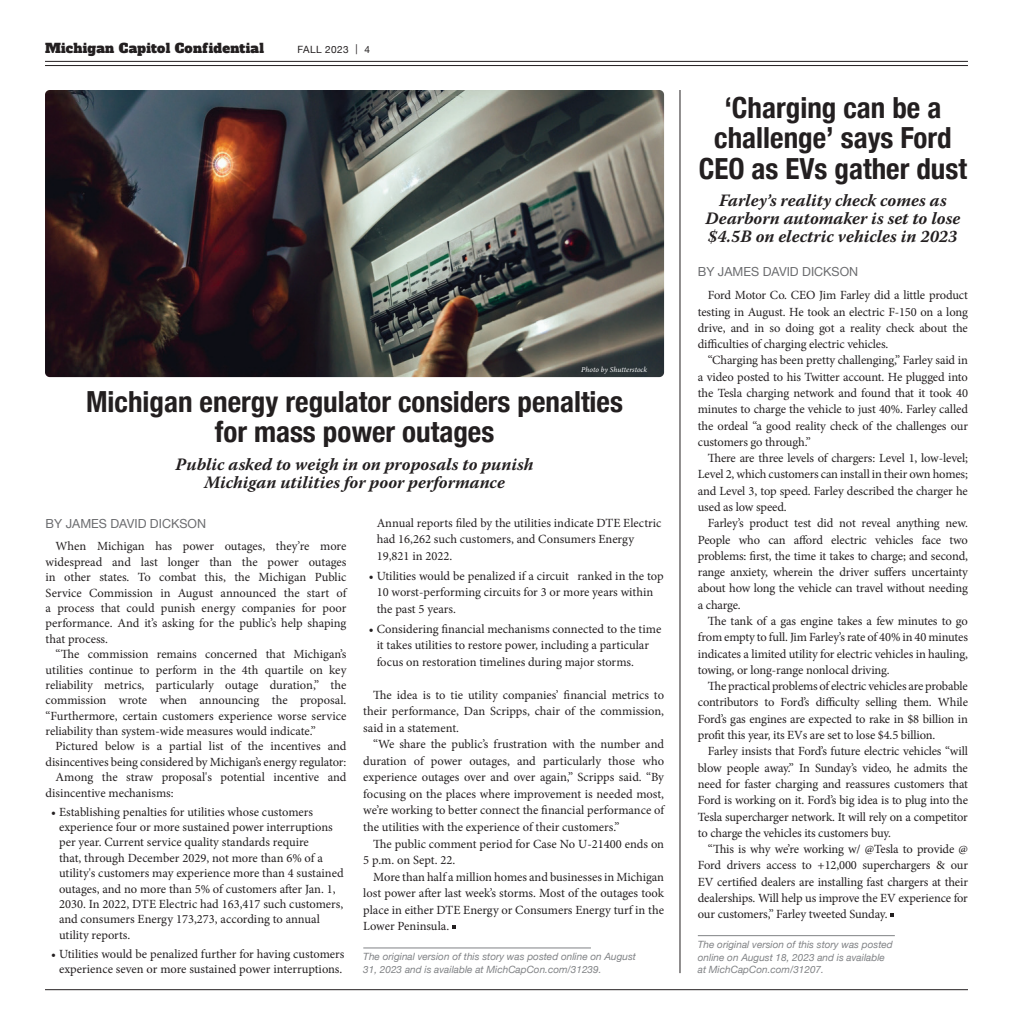
<style>
.page{position:relative;width:1013px;height:1035px;background:#fff}
.page>*{position:absolute;margin:0;border:0;box-sizing:border-box;transform-origin:0 0}
.t1{font:700 condensed 29.12px/30.5px "Helvetica Neue";color:#231f20;text-align:center}
.t2{font:italic 700 17.25px/18px "Warnock Pro";color:#231f20;text-align:center}
.t3{font:13.12px "Alfa Slab One";letter-spacing:.02em;color:#231f20}
.t4{font:12.5px/16.2px "Minion Pro";letter-spacing:-.005em;color:#231f20;text-align:justify}
.t5{font:12.5px "Helvetica Neue";color:#6c6d70}
.t6{font:italic 10px/12.5px "Helvetica Neue";color:#808285}
.t7{font:10px "Helvetica Neue";letter-spacing:.04em;color:#231f20}
.t8{font:italic 7.5px "Minion Variable Concept";letter-spacing:.01em;color:#fff}
</style>
<div class="page">
<hr style="left:45px;top:61px;width:923px;height:1px;background:#231f20">
<hr style="left:45px;top:65px;width:923px;height:1px;background:#231f20">
<hr style="left:45px;top:989px;width:923px;height:1px;background:#231f20">
<img style="left:45px;top:90px;width:619px;height:287px">
<hr style="left:363px;top:948px;width:228px;height:1px;background:#808285">
<svg style="left:452px;top:925px;width:4px;height:4px"></svg>
<hr style="left:679px;top:90px;width:1px;height:883px;background:#231f20">
<hr style="left:698px;top:935px;width:196px;height:1px;background:#808285">
<svg style="left:890px;top:913px;width:3px;height:4px"></svg>
<p class="t3" style="left:45px;top:39px;width:220px">Michigan Capitol Confidential</p>
<p class="t7" style="left:298px;top:42px;width:74px">FALL 2023 | 4</p>
<p class="t8" style="left:581px;top:364px;width:67px">Photo by Shutterstock</p>
<h1 class="t1" style="left:86px;top:384px;width:538px">Michigan energy regulator considers penalties for mass power outages</h1>
<h2 class="t2" style="left:175px;top:455px;width:359px">Public asked to weigh in on proposals to punish<br>Michigan utilities for poor performance</h2>
<p class="t5" style="left:46px;top:515px;width:162px">BY JAMES DAVID DICKSON</p>
<p class="t4" style="left:46px;top:539px;width:302px;line-height:15.4px;text-indent:10px">When Michigan has power outages, they’re more widespread and last longer than the power outages in other states. To combat this, the Michigan Public Service Commission in August announced the start of a process that could punish energy companies for poor performance. And it’s asking for the public’s help shaping that process.</p>
<p class="t4" style="left:46px;top:647px;width:302px;line-height:15.4px;text-indent:10px">“The commission remains concerned that Michigan’s utilities continue to perform in the 4th quartile on key reliability metrics, particularly outage duration,” the commission wrote when announcing the proposal. “Furthermore, certain customers experience worse service reliability than system-wide measures would indicate.”</p>
<p class="t4" style="left:56px;top:738px;width:292px">Pictured below is a partial list of the incentives and</p>
<p class="t4" style="left:46px;top:754px;width:302px">disincentives being considered by Michigan’s energy regulator:</p>
<p class="t4" style="left:56px;top:769px;width:292px">Among the straw proposal's potential incentive and</p>
<p class="t4" style="left:46px;top:785px;width:129px">disincentive mechanisms:</p>
<p class="t4" style="left:59px;top:804px;width:286px;line-height:15.4px;text-align:left;text-indent:-8px">• Establishing penalties for utilities whose customers experience four or more sustained power interruptions per year. Current service quality standards require<br>that, through December 2029, not more than 6% of a utility's customers may experience more than 4 sustained outages, and no more than 5% of customers after Jan. 1, 2030. In 2022, DTE Electric had 163,417 such customers, and consumers Energy 173,273, according to annual utility reports.</p>
<p class="t4" style="left:51px;top:946px;width:294px;line-height:15.4px;text-align:center">• Utilities would be penalized further for having customers experience seven or more sustained power interruptions.</p>
<p class="t4" style="left:377px;top:514px;width:286px;text-align:left">Annual reports filed by the utilities indicate DTE Electric had 16,262 such customers, and Consumers Energy<br>19,821 in 2022.</p>
<p class="t4" style="left:377px;top:568px;width:288px;text-align:left;text-indent:-8px">• Utilities would be penalized if a circuit ranked in the top<br>10 worst-performing circuits for 3 or more years within the past 5 years.</p>
<p class="t4" style="left:377px;top:621px;width:286px;text-align:left;text-indent:-8px">• Considering financial mechanisms connected to the time it takes utilities to restore power, including a particular focus on restoration timelines during major storms.</p>
<p class="t4" style="left:363px;top:687px;width:302px;text-indent:10px">The idea is to tie utility companies’ financial metrics to their performance, Dan Scripps, chair of the commission, said in a statement.</p>
<p class="t4" style="left:363px;top:736px;width:302px;text-indent:10px">“We share the public’s frustration with the number and duration of power outages, and particularly those who experience outages over and over again,” Scripps said. “By focusing on the places where improvement is needed most, we’re working to better connect the financial performance of the utilities with the experience of their customers.”</p>
<p class="t4" style="left:363px;top:835px;width:302px;text-indent:10px">The public comment period for Case No U-21400 ends on<br>5 p.m. on Sept. 22.</p>
<p class="t4" style="left:363px;top:868px;width:302px;text-indent:10px">More than half a million homes and businesses in Michigan lost power after last week’s storms. Most of the outages took place in either DTE Energy or Consumers Energy turf in the Lower Peninsula.</p>
<p class="t6" style="left:363px;top:951px;width:274px">The original version of this story was posted online on August<br>31, 2023 and is available at MichCapCon.com/31239.</p>
<h1 class="t1" style="left:699px;top:90px;width:269px">‘Charging can be a challenge’ says Ford<br>CEO as EVs gather dust</h1>
<h2 class="t2" style="left:705px;top:191px;width:256px">Farley’s reality check comes as<br>Dearborn automaker is set to lose $4.5B on electric vehicles in 2023</h2>
<p class="t5" style="left:698px;top:263px;width:162px">BY JAMES DAVID DICKSON</p>
<p class="t4" style="left:698px;top:287px;width:272px;text-indent:10px">Ford Motor Co. CEO Jim Farley did a little product testing in August. He took an electric F-150 on a long drive, and in so doing got a reality check about the difficulties of charging electric vehicles.</p>
<p class="t4" style="left:698px;top:352px;width:272px;text-indent:10px">“Charging has been pretty challenging,” Farley said in a video posted to his Twitter account. He plugged into the Tesla charging network and found that it took 40 minutes to charge the vehicle to just 40%. Farley called the ordeal “a good reality check of the challenges our customers go through.”</p>
<p class="t4" style="left:698px;top:450px;width:271px;text-indent:10px">There are three levels of chargers: Level 1, low-level; Level 2, which customers can install in their own homes; and Level 3, top speed. Farley described the charger he used as low speed.</p>
<p class="t4" style="left:698px;top:515px;width:271px;text-indent:10px">Farley’s product test did not reveal anything new.<br>People who can afford electric vehicles face two problems: first, the time it takes to charge; and second, range anxiety, wherein the driver suffers uncertainty about how long the vehicle can travel without needing a charge.</p>
<p class="t4" style="left:698px;top:613px;width:272px;text-indent:10px">The tank of a gas engine takes a few minutes to go from empty to full. Jim Farley’s rate of 40% in 40 minutes indicates a limited utility for electric vehicles in hauling, towing, or long-range nonlocal driving.</p>
<p class="t4" style="left:698px;top:678px;width:272px;text-indent:10px">The practical problems of electric vehicles are probable contributors to Ford’s difficulty selling them. While Ford’s gas engines are expected to rake in $8 billion in profit this year, its EVs are set to lose $4.5 billion.</p>
<p class="t4" style="left:698px;top:743px;width:272px;text-indent:10px">Farley insists that Ford’s future electric vehicles “will blow people away.” In Sunday’s video, he admits the need for faster charging and reassures customers that Ford is working on it. Ford’s big idea is to plug into the Tesla supercharger network. It will rely on a competitor to charge the vehicles its customers buy.</p>
<p class="t4" style="left:698px;top:841px;width:272px;text-indent:10px">“This is why we’re working w/ @Tesla to provide @ Ford drivers access to +12,000 superchargers &amp; our EV certified dealers are installing fast chargers at their dealerships. Will help us improve the EV experience for our customers,” Farley tweeted Sunday.</p>
<p class="t6" style="left:698px;top:939px;width:196px">The original version of this story was posted online on August 18, 2023 and is available at MichCapCon.com/31207.</p>
</div>
